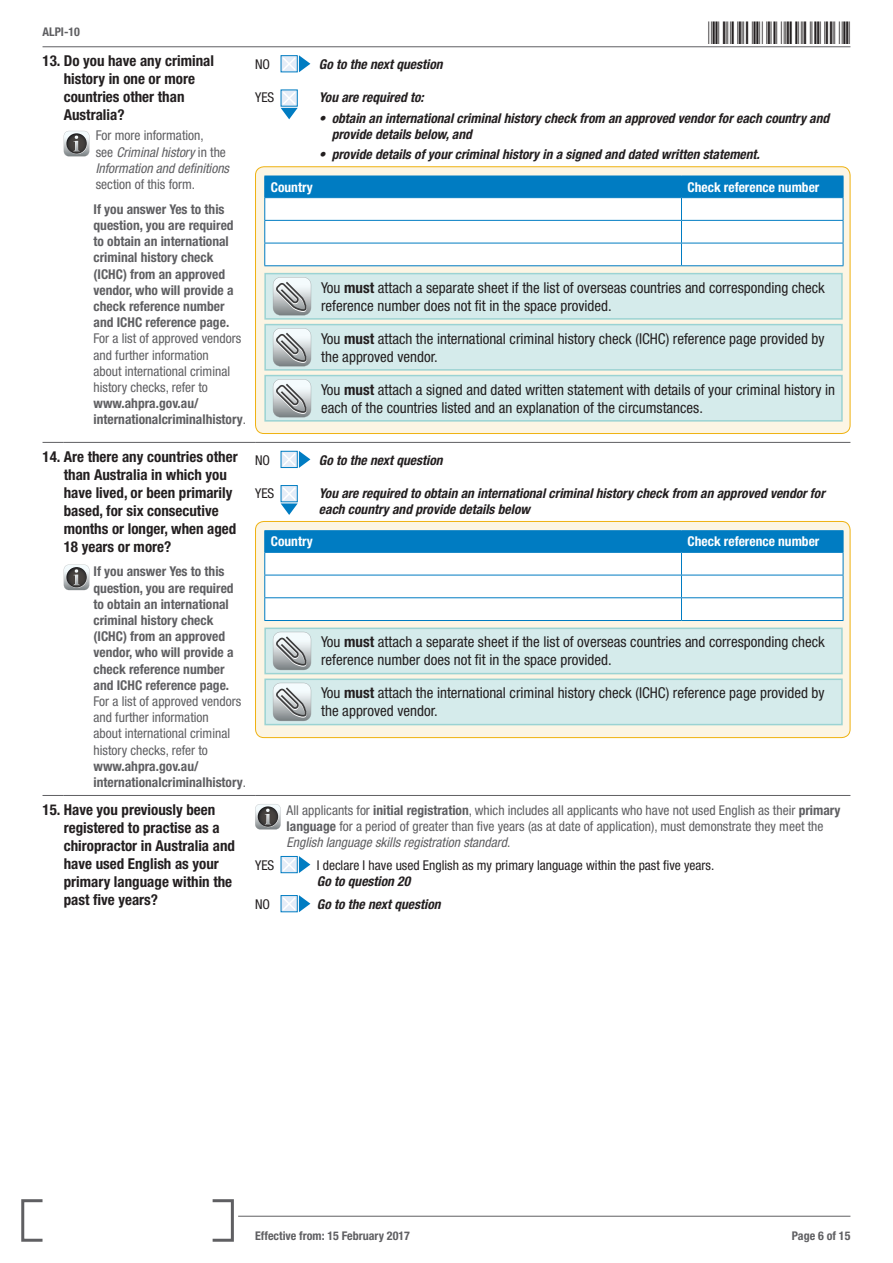
<style>
.page{position:relative;width:893px;height:1263px;background:#fff}
.page>*{position:absolute;margin:0;border:0;box-sizing:border-box;transform-origin:0 0}
.t1{font:30px "Free 3 of 9";letter-spacing:.1em;color:#231f20}
.t2{font:condensed 15px/18px "Helvetica Neue LT Std";color:#231f20}
.Questions{font:700 condensed 15px/18px "Helvetica Neue LT Std";color:#231f20}
.Question_additional{font:700 condensed 13.5px/16.2px "Helvetica Neue LT Std";color:#5f5f62}
.Answer{font:italic 700 condensed 13.5px/16.2px "Helvetica Neue LT Std";color:#231f20}
.Question_additional-2{font:condensed 13.5px/16.2px "Helvetica Neue LT Std";color:#5f5f62}
.Answer-2{font:condensed 13.5px/16.2px "Helvetica Neue LT Std";color:#231f20}
.t3{font:700 condensed 13.5px "Helvetica Neue LT Std";color:#fff}
.t4{font:700 condensed 12px "Helvetica Neue LT Std";color:#5f5f62}
.s1{font-style:italic}
.s2{font-weight:400}
.s3{font-weight:700}
.s4{font-weight:700;font-style:italic}
</style>
<div class="page">
<svg style="left:21px;top:1199px;width:213px;height:43px"></svg>
<hr style="left:238px;top:1216px;width:612px;height:1px;background:#5f5f62">
<hr style="left:43px;top:47px;width:807px;height:1px;background:#5f5f62">
<svg style="left:43px;top:442px;width:21px;height:1px"></svg>
<hr style="left:64px;top:442px;width:191px;height:1px;background:#5f5f62">
<hr style="left:255px;top:442px;width:595px;height:1px;background:#5f5f62">
<svg style="left:43px;top:795px;width:21px;height:1px"></svg>
<hr style="left:64px;top:795px;width:191px;height:1px;background:#5f5f62">
<hr style="left:255px;top:795px;width:595px;height:1px;background:#5f5f62">
<svg style="left:64px;top:131px;width:25px;height:25px"></svg>
<svg style="left:281px;top:55px;width:29px;height:17px"></svg>
<svg style="left:281px;top:90px;width:17px;height:29px"></svg>
<div style="left:255px;top:167px;width:595px;height:266px;background:#fcf5e4;border-radius:9px"></div>
<svg style="left:264px;top:176px;width:580px;height:90px;background:#b9dbee"></svg>
<hr style="left:264px;top:265px;width:417px;height:1px;background:#007cc2">
<hr style="left:681px;top:265px;width:162px;height:1px;background:#007cc2">
<div style="left:265px;top:274px;width:577px;height:45px;background:#d5ebeb"></div>
<div style="left:264px;top:273px;width:579px;height:47px;border:2px solid #9bd3d3"></div>
<svg style="left:273px;top:277px;width:38px;height:38px"></svg>
<div style="left:265px;top:325px;width:577px;height:45px;background:#d5ebeb"></div>
<div style="left:264px;top:324px;width:579px;height:47px;border:2px solid #9bd3d3"></div>
<svg style="left:273px;top:328px;width:38px;height:38px"></svg>
<div style="left:265px;top:376px;width:577px;height:45px;background:#d5ebeb"></div>
<div style="left:264px;top:375px;width:579px;height:47px;border:2px solid #9bd3d3"></div>
<svg style="left:273px;top:379px;width:38px;height:38px"></svg>
<div style="left:255px;top:166px;width:595px;height:268px;border:1px solid #efb211;border-radius:9px"></div>
<svg style="left:64px;top:565px;width:25px;height:25px"></svg>
<svg style="left:281px;top:451px;width:29px;height:17px"></svg>
<div style="left:281px;top:485px;width:17px;height:17px;background:#0c82c4;border:1px solid #007cc2"></div>
<svg style="left:281px;top:486px;width:17px;height:29px"></svg>
<div style="left:255px;top:521px;width:595px;height:217px;background:#fcf5e4;border-radius:9px"></div>
<hr style="left:264px;top:530px;width:417px;height:1px;background:#007cc2">
<hr style="left:681px;top:530px;width:162px;height:1px;background:#007cc2">
<svg style="left:264px;top:531px;width:580px;height:89px;background:#b9dbee"></svg>
<hr style="left:264px;top:620px;width:417px;height:1px;background:#007cc2">
<hr style="left:681px;top:620px;width:162px;height:1px;background:#007cc2">
<div style="left:265px;top:628px;width:577px;height:46px;background:#d5ebeb"></div>
<div style="left:264px;top:628px;width:579px;height:46px;border:2px solid #9bd3d3"></div>
<svg style="left:273px;top:632px;width:38px;height:38px"></svg>
<div style="left:265px;top:679px;width:577px;height:45px;background:#d5ebeb"></div>
<div style="left:264px;top:678px;width:579px;height:47px;border:2px solid #9bd3d3"></div>
<svg style="left:273px;top:683px;width:38px;height:38px"></svg>
<div style="left:255px;top:521px;width:595px;height:217px;border:1px solid #efb211;border-radius:9px"></div>
<svg style="left:255px;top:804px;width:26px;height:25px"></svg>
<svg style="left:281px;top:856px;width:29px;height:17px"></svg>
<svg style="left:281px;top:895px;width:29px;height:17px"></svg>
<p class="t4" style="left:43px;top:25px;width:39px">ALPI-10</p>
<p class="Questions" style="left:43px;top:51px;width:173px">13. Do you have any criminal</p>
<p class="Questions" style="left:64px;top:69px;width:133px">history in one or more countries other than<br>Australia?</p>
<p class="Question_additional-2" style="left:96px;top:127px;width:135px">For more information,<br>see <span class="s1">Criminal history</span> in the<br><span class="s1">Information and definitions </span>section of this form.</p>
<p class="Question_additional" style="left:94px;top:201px;width:154px">If you answer Yes to this question, you are required to obtain an international criminal history check (ICHC) from an approved vendor, who will provide a check reference number and ICHC reference page.<br><span class="s2">For a list of approved vendors and further information<br>about international criminal history checks, refer to </span>www.ahpra.gov.au/ internationalcriminalhistory<span class="s2">.</span></p>
<p class="Questions" style="left:43px;top:447px;width:197px">14. Are there any countries other</p>
<p class="Questions" style="left:64px;top:465px;width:174px">than Australia in which you have lived, or been primarily based, for six consecutive months or longer, when aged<br>18 years or more?</p>
<p class="Question_additional" style="left:94px;top:563px;width:154px">If you answer Yes to this question, you are required to obtain an international criminal history check (ICHC) from an approved vendor, who will provide a check reference number and ICHC reference page.<br><span class="s2">For a list of approved vendors and further information<br>about international criminal history checks, refer to </span>www.ahpra.gov.au/ internationalcriminalhistory<span class="s2">.</span></p>
<p class="Questions" style="left:43px;top:800px;width:174px">15. Have you previously been</p>
<p class="Questions" style="left:64px;top:818px;width:173px">registered to practise as a chiropractor in Australia and have used English as your primary language within the past five years?</p>
<h1 class="t1" style="left:709px;top:16px;width:143px">*ALPI-106*</h1>
<p class="Answer-2" style="left:255px;top:56px;width:17px">NO</p>
<p class="Answer" style="left:319px;top:56px;width:125px">Go to the next question</p>
<p class="Answer-2" style="left:255px;top:89px;width:21px">YES</p>
<p class="Answer" style="left:319px;top:90px;width:106px">You are required to:</p>
<p class="Answer" style="left:332px;top:110px;width:499px;text-indent:-13px">• obtain an international criminal history check from an approved vendor for each country and provide details below, and</p>
<p class="Answer" style="left:319px;top:147px;width:442px">• provide details of your criminal history in a signed and dated written statement.</p>
<p class="t3" style="left:271px;top:179px;width:43px">Country</p>
<p class="t3" style="left:687px;top:179px;width:133px">Check reference number</p>
<p class="t2" style="left:321px;top:278px;width:505px">You <span class="s3">must</span> attach a separate sheet if the list of overseas countries and corresponding check reference number does not fit in the space provided.</p>
<p class="t2" style="left:321px;top:329px;width:505px">You <span class="s3">must</span> attach the international criminal history check (ICHC) reference page provided by the approved vendor.</p>
<p class="t2" style="left:321px;top:380px;width:515px">You <span class="s3">must</span> attach a signed and dated written statement with details of your criminal history in each of the countries listed and an explanation of the circumstances.</p>
<p class="Answer-2" style="left:255px;top:452px;width:17px">NO</p>
<p class="Answer" style="left:319px;top:452px;width:125px">Go to the next question</p>
<p class="Answer-2" style="left:255px;top:485px;width:21px">YES</p>
<p class="Answer" style="left:319px;top:485px;width:507px">You are required to obtain an international criminal history check from an approved vendor for each country and provide details below</p>
<p class="t3" style="left:271px;top:533px;width:43px">Country</p>
<p class="t3" style="left:687px;top:533px;width:133px">Check reference number</p>
<p class="t2" style="left:321px;top:633px;width:505px">You <span class="s3">must</span> attach a separate sheet if the list of overseas countries and corresponding check reference number does not fit in the space provided.</p>
<p class="t2" style="left:321px;top:684px;width:505px">You <span class="s3">must</span> attach the international criminal history check (ICHC) reference page provided by the approved vendor.</p>
<p class="Question_additional-2" style="left:287px;top:802px;width:555px">All applicants for <span class="s3">initial registration</span>, which includes all applicants who have not used English as their <span class="s3">primary language</span> for a period of greater than five years (as at date of application), must demonstrate they meet the<br><span class="s1">English language skills registration standard</span>.</p>
<p class="Answer-2" style="left:255px;top:857px;width:21px">YES</p>
<p class="Answer-2" style="left:317px;top:857px;width:399px">I declare I have used English as my primary language within the past five years.<br><span class="s4">Go to question 20</span></p>
<p class="Answer-2" style="left:255px;top:896px;width:17px">NO</p>
<p class="Answer" style="left:317px;top:896px;width:125px">Go to the next question</p>
<p class="t4" style="left:255px;top:1228px;width:156px">Effective from: 15 February 2017</p>
<p class="t4" style="left:792px;top:1228px;width:60px">Page 6 of 15</p>
</div>
